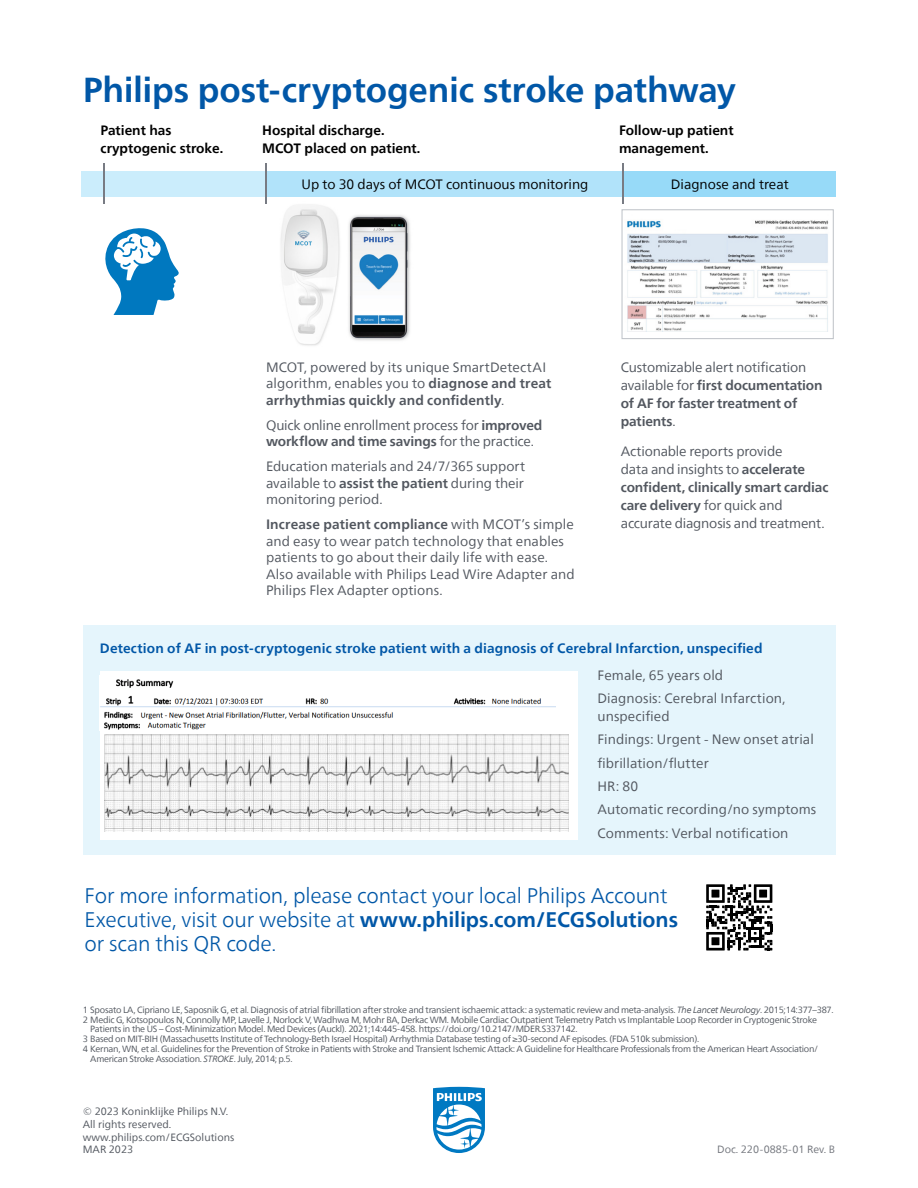
<style>
.page{position:relative;width:918px;height:1188px;background:#fff}
.page>*{position:absolute;margin:0;border:0;box-sizing:border-box;transform-origin:0 0}
._05_Main_Heading_Sma{font:700 34.5px "Neue Frutiger World";letter-spacing:-.005em;color:#0157a7}
._02_Body_Heading_Lar{font:300 21px/24px "Neue Frutiger World";letter-spacing:-.01em;color:#0157a7}
._01_Body_Copy{font:13.5px/16.5px "Neue Frutiger World";letter-spacing:.005em;color:#52575f}
._01_Body_Copy-2{font:13.5px/18px "Neue Frutiger World";letter-spacing:-.015em;color:#52575f}
.t1{font:700 13.5px/18px "Neue Frutiger World";color:#000}
._01_Body_Copy-3{font:700 13.5px/18px "Neue Frutiger World";letter-spacing:-.01em;color:#52575f}
._02_Body_Heading{font:700 13.5px "Neue Frutiger World";letter-spacing:.01em;color:#0157a7}
.t2{font:13.5px "Neue Frutiger World";color:#000}
.t3{font:10.5px "Neue Frutiger World";color:#52575f}
.t4{font:10.5px "Neue Frutiger World";color:#72757c}
._03_Mouse_Type{font:9px/9.8px "Neue Frutiger World";letter-spacing:-.03em;color:#52575f}
.s1{font-weight:700}
.s2{font-weight:400}
.s3{font-style:italic}
</style>
<div class="page">
<div style="left:82px;top:171px;width:184px;height:25px;background:#cbedfc"></div>
<div style="left:623px;top:171px;width:213px;height:25px;background:#97daf8"></div>
<div style="left:265px;top:171px;width:358px;height:25px;background:#b1e3fa"></div>
<hr style="left:103px;top:163px;width:2px;height:41px;background:#787b83">
<hr style="left:265px;top:163px;width:2px;height:41px;background:#787b83">
<hr style="left:622px;top:163px;width:2px;height:41px;background:#787b83">
<img style="left:281px;top:205px;width:129px;height:141px">
<svg style="left:105px;top:228px;width:74px;height:87px"></svg>
<div style="left:621px;top:209px;width:213px;height:130px;border:1px solid #c1c5ca"></div>
<img style="left:627px;top:220px;width:202px;height:112px">
<div style="left:84px;top:626px;width:752px;height:229px;background:#e5f5fc"></div>
<svg style="left:433px;top:1087px;width:52px;height:66px"></svg>
<div style="left:100px;top:671px;width:478px;height:169px;background:#fff"></div>
<img style="left:104px;top:734px;width:465px;height:97px">
<img style="left:100px;top:679px;width:456px;height:51px">
<svg style="left:706px;top:884px;width:66px;height:67px"></svg>
<p class="_05_Main_Heading_Sma" style="left:83px;top:60px;width:655px">Philips post-cryptogenic stroke pathway</p>
<p class="t1" style="left:100px;top:121px;width:124px">Patient has cryptogenic stroke.</p>
<p class="t1" style="left:262px;top:121px;width:160px">Hospital discharge.<br>MCOT placed on patient.</p>
<p class="t2" style="left:301px;top:173px;width:288px">Up to 30 days of MCOT continuous monitoring</p>
<p class="t2" style="left:671px;top:173px;width:119px">Diagnose and treat</p>
<p class="t1" style="left:619px;top:121px;width:116px">Follow-up patient management.</p>
<p class="_01_Body_Copy" style="left:266px;top:359px;width:287px">MCOT, powered by its unique SmartDetectAI algorithm, enables you to <span class="s1">diagnose and treat arrhythmias quickly and confidently</span>.</p>
<p class="_01_Body_Copy-2" style="left:266px;top:417px;width:278px;line-height:16.5px">Quick online enrollment process for <span class="s1">improved workflow and time savings</span> for the practice.</p>
<p class="_01_Body_Copy" style="left:266px;top:458px;width:261px;text-align:justify">Education materials and 24/7/365 support available to <span class="s1">assist the patient</span> during their monitoring period.</p>
<p class="_01_Body_Copy" style="left:266px;top:516px;width:310px"><span class="s1">Increase patient compliance</span> with MCOT’s simple and easy to wear patch technology that enables patients to go about their daily life with ease.<br>Also available with Philips Lead Wire Adapter and Philips Flex Adapter options.</p>
<p class="_01_Body_Copy-3" style="left:621px;top:358px;width:203px"><span class="s2">Customizable alert notification available for</span> first documentation of AF for faster treatment of patients<span class="s2">.</span></p>
<p class="_01_Body_Copy-2" style="left:621px;top:443px;width:209px">Actionable reports provide<br>data and insights to <span class="s1">accelerate confident, clinically smart cardiac care delivery</span> for quick and accurate diagnosis and treatment.</p>
<p class="_02_Body_Heading" style="left:100px;top:636px;width:664px">Detection of AF in post-cryptogenic stroke patient with a diagnosis of Cerebral Infarction, unspecified</p>
<p class="_01_Body_Copy" style="left:597px;top:667px;width:127px">Female, 65 years old</p>
<p class="_01_Body_Copy" style="left:597px;top:689px;width:190px;line-height:18px">Diagnosis: Cerebral Infarction, unspecified</p>
<p class="_01_Body_Copy" style="left:597px;top:731px;width:218px">Findings: Urgent - New onset atrial</p>
<p class="_01_Body_Copy" style="left:597px;top:755px;width:113px">fibrillation/flutter</p>
<p class="_01_Body_Copy" style="left:597px;top:778px;width:42px">HR: 80</p>
<p class="_01_Body_Copy" style="left:597px;top:801px;width:220px">Automatic recording/no symptoms</p>
<p class="_01_Body_Copy" style="left:597px;top:825px;width:193px">Comments: Verbal notification</p>
<p class="_02_Body_Heading_Lar" style="left:85px;top:884px;width:595px">For more information, please contact your local Philips Account<br>Executive, visit our website at <span class="s1">www.philips.com/ECGSolutions </span>or scan this QR code.</p>
<p class="_03_Mouse_Type" style="left:83px;top:1005px;width:752px">1 Sposato LA, Cipriano LE, Saposnik G, et al. Diagnosis of atrial fibrillation after stroke and transient ischaemic attack: a systematic review and meta-analysis. <span class="s3">The Lancet Neurology</span>. 2015;14:377–387.</p>
<p class="_03_Mouse_Type" style="left:90px;top:1015px;width:728px;text-indent:-8px">2 Medic G, Kotsopoulos N, Connolly MP, Lavelle J, Norlock V, Wadhwa M, Mohr BA, Derkac WM. Mobile Cardiac Outpatient Telemetry Patch vs Implantable Loop Recorder in Cryptogenic Stroke<br>Patients in the US – Cost-Minimization Model. Med Devices (Auckl). 2021;14:445-458. https://doi.org/10.2147/MDER.S337142.</p>
<p class="_03_Mouse_Type" style="left:83px;top:1034px;width:618px">3 Based on MIT-BIH (Massachusetts Institute of Technology-Beth Israel Hospital) Arrhythmia Database testing of ≥30-second AF episodes. (FDA 510k submission).</p>
<p class="_03_Mouse_Type" style="left:90px;top:1044px;width:730px;text-indent:-8px">4 Kernan, WN, et al. Guidelines for the Prevention of Stroke in Patients with Stroke and Transient Ischemic Attack: A Guideline for Healthcare Professionals from the American Heart Association/<br>American Stroke Association. <span class="s3">STROKE</span>. July, 2014; p.5.</p>
<p class="t3" style="left:83px;top:1104px;width:147px">© 2023 Koninklijke Philips N.V.</p>
<p class="t3" style="left:83px;top:1116px;width:90px">All rights reserved.</p>
<p class="t3" style="left:83px;top:1129px;width:153px">www.philips.com/ECGSolutions</p>
<p class="t3" style="left:83px;top:1141px;width:52px">MAR 2023</p>
<p class="t4" style="left:717px;top:1141px;width:119px">Doc. 220-0885-01 Rev. B</p>
</div>
